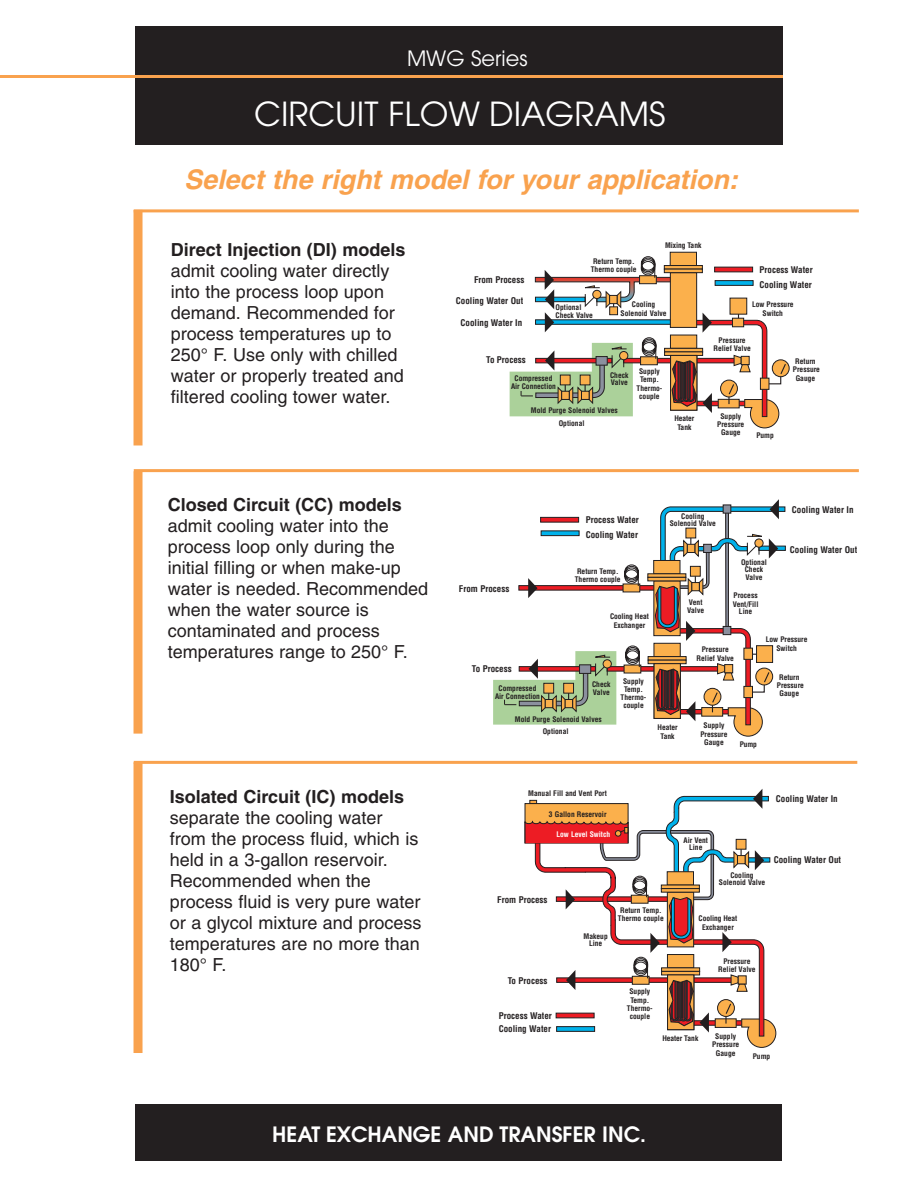
<style>
.page{position:relative;width:918px;height:1188px;background:#fff}
.page>*{position:absolute;margin:0;border:0;box-sizing:border-box;transform-origin:0 0}
.t1{font:33px "Avant Garde";color:#fff}
.t2{font:italic 700 27px "Helvetica";color:#f9a24e}
.t3{font:600 21px "Avant Garde";color:#fff}
.t4{font:21px "Avant Garde";color:#fff}
.t5{font:18px/21px "Helvetica";color:#231f20}
.t6{font:700 18px "Helvetica";color:#231f20}
.t7{font:700 condensed 9px/15px "Helvetica";color:#231f20}
.t8{font:700 condensed 7.5px/8.2px "Helvetica";color:#231f20;text-align:center}
.t9{font:700 condensed 7.5px "Helvetica";color:#fff}
</style>
<div class="page">
<div style="left:134px;top:471px;width:9px;height:263px;background:#f9a24e"></div>
<div style="left:134px;top:210px;width:9px;height:235px;background:#f9a24e"></div>
<div style="left:134px;top:762px;width:9px;height:291px;background:#f9a24e"></div>
<hr style="left:134px;top:209px;width:725px;height:3px;background:#f9a24e">
<hr style="left:134px;top:469px;width:725px;height:3px;background:#f9a24e">
<hr style="left:134px;top:761px;width:723px;height:3px;background:#f9a24e">
<svg style="left:772px;top:359px;width:18px;height:18px"></svg>
<svg style="left:524px;top:789px;width:253px;height:259px"></svg>
<svg style="left:556px;top:1013px;width:38px;height:5px"></svg>
<svg style="left:556px;top:1026px;width:39px;height:6px"></svg>
<div style="left:135px;top:1105px;width:646px;height:56px;background:#231f20"></div>
<div style="left:135px;top:26px;width:648px;height:119px;background:#231f20"></div>
<hr style="left:0;top:75px;width:783px;height:3px;background:#f9a24e">
<svg style="left:510px;top:251px;width:277px;height:178px"></svg>
<svg style="left:493px;top:499px;width:293px;height:238px"></svg>
<h3 class="t4" style="left:407px;top:50px;width:122px">MWG Series</h3>
<h1 class="t1" style="left:254px;top:101px;width:413px">CIRCUIT FLOW DIAGRAMS</h1>
<h2 class="t2" style="left:184px;top:169px;width:555px">Select the right model for your application:</h2>
<h3 class="t6" style="left:171px;top:243px;width:236px">Direct Injection (DI) models</h3>
<h3 class="t5" style="left:171px;top:262px;width:235px">admit cooling water directly into the process loop upon demand. Recommended for process temperatures up to<br>250° F. Use only with chilled water or properly treated and filtered cooling tower water.</h3>
<h3 class="t6" style="left:168px;top:498px;width:236px">Closed Circuit (CC) models</h3>
<h3 class="t5" style="left:168px;top:516px;width:262px">admit cooling water into the process loop only during the initial filling or when make-up water is needed. Recommended when the water source is contaminated and process temperatures range to 250° F.</h3>
<h3 class="t6" style="left:170px;top:790px;width:236px">Isolated Circuit (IC) models</h3>
<h3 class="t5" style="left:170px;top:809px;width:253px">separate the cooling water from the process fluid, which is held in a 3-gallon reservoir.<br>Recommended when the process fluid is very pure water or a glycol mixture and process temperatures are no more than<br>180° F.</h3>
<p class="t7" style="left:474px;top:273px;width:52px">From Process</p>
<p class="t7" style="left:456px;top:294px;width:69px">Cooling Water Out</p>
<p class="t7" style="left:460px;top:316px;width:63px">Cooling Water In</p>
<p class="t7" style="left:486px;top:353px;width:41px">To Process</p>
<p class="t8" style="left:591px;top:257px;width:47px;text-align:left">Return Temp.<br>Thermo couple</p>
<p class="t8" style="left:665px;top:242px;width:38px">Mixing Tank</p>
<p class="t8" style="left:556px;top:304px;width:39px;line-height:7.5px;text-align:left">Optional<br>Check Valve</p>
<p class="t8" style="left:621px;top:301px;width:48px">Cooling<br>Solenoid Valve</p>
<p class="t8" style="left:511px;top:375px;width:46px;line-height:7.5px">Compressed<br>Air Connection</p>
<p class="t8" style="left:610px;top:372px;width:20px;line-height:7.5px;text-align:left">Check<br>Valve</p>
<p class="t8" style="left:531px;top:407px;width:88px">Mold Purge Solenoid Valves</p>
<p class="t8" style="left:559px;top:419px;width:27px">Optional</p>
<p class="t8" style="left:637px;top:368px;width:27px">Supply<br>Temp.<br>Thermo&shy;couple</p>
<p class="t8" style="left:674px;top:415px;width:22px;line-height:9px">Heater<br>Tank</p>
<p class="t7" style="left:760px;top:263px;width:55px">Process Water<br>Cooling Water</p>
<p class="t8" style="left:752px;top:301px;width:43px;line-height:9px">Low Pressure<br>Switch</p>
<p class="t8" style="left:713px;top:337px;width:39px">Pressure<br>Relief Valve</p>
<p class="t8" style="left:717px;top:413px;width:29px">Supply<br>Pressure<br>Gauge</p>
<p class="t8" style="left:757px;top:431px;width:19px">Pump</p>
<p class="t8" style="left:793px;top:358px;width:29px">Return<br>Pressure<br>Gauge</p>
<p class="t7" style="left:459px;top:582px;width:52px">From Process</p>
<p class="t7" style="left:472px;top:662px;width:41px">To Process</p>
<p class="t8" style="left:495px;top:685px;width:46px;line-height:7.5px">Compressed<br>Air Connection</p>
<p class="t7" style="left:586px;top:513px;width:55px">Process Water<br>Cooling Water</p>
<p class="t8" style="left:575px;top:567px;width:47px;text-align:left">Return Temp.<br>Thermo couple</p>
<p class="t8" style="left:610px;top:612px;width:40px;line-height:9px">Cooling Heat<br>Exchanger</p>
<p class="t8" style="left:592px;top:681px;width:20px;line-height:7.5px;text-align:left">Check<br>Valve</p>
<p class="t8" style="left:621px;top:677px;width:27px">Supply<br>Temp.<br>Thermo&shy;couple</p>
<p class="t8" style="left:515px;top:716px;width:88px">Mold Purge Solenoid Valves</p>
<p class="t8" style="left:543px;top:728px;width:27px">Optional</p>
<p class="t8" style="left:670px;top:513px;width:48px;line-height:7.5px">Cooling<br>Solenoid Valve</p>
<p class="t8" style="left:741px;top:559px;width:27px;line-height:7.5px">Optional<br>Check<br>Valve</p>
<p class="t8" style="left:687px;top:599px;width:18px;line-height:7.5px;text-align:left">Vent<br>Valve</p>
<p class="t8" style="left:733px;top:592px;width:27px;line-height:7.8px">Process<br>Vent/Fill<br>Line</p>
<p class="t7" style="left:792px;top:503px;width:63px">Cooling Water In</p>
<p class="t7" style="left:790px;top:543px;width:69px">Cooling Water Out</p>
<p class="t8" style="left:658px;top:723px;width:22px;line-height:9px">Heater<br>Tank</p>
<p class="t8" style="left:697px;top:646px;width:39px">Pressure<br>Relief Valve</p>
<p class="t8" style="left:766px;top:635px;width:43px;line-height:9px">Low Pressure<br>Switch</p>
<p class="t8" style="left:777px;top:673px;width:29px">Return<br>Pressure<br>Gauge</p>
<p class="t8" style="left:700px;top:722px;width:29px">Supply<br>Pressure<br>Gauge</p>
<p class="t8" style="left:740px;top:741px;width:19px">Pump</p>
<p class="t8" style="left:528px;top:790px;width:80px">Manual Fill and Vent Port</p>
<p class="t8" style="left:549px;top:810px;width:59px">3 Gallon Reservoir</p>
<p class="t9" style="left:556px;top:831px;width:55px">Low Level Switch</p>
<p class="t7" style="left:497px;top:893px;width:52px">From Process</p>
<p class="t7" style="left:776px;top:792px;width:63px">Cooling Water In</p>
<p class="t8" style="left:684px;top:837px;width:26px;line-height:7.5px">Air Vent<br>Line</p>
<p class="t8" style="left:719px;top:872px;width:48px;line-height:7.5px">Cooling<br>Solenoid Valve</p>
<p class="t7" style="left:774px;top:853px;width:69px">Cooling Water Out</p>
<p class="t7" style="left:508px;top:974px;width:41px">To Process</p>
<p class="t7" style="left:499px;top:1009px;width:55px;line-height:13.5px">Process Water<br>Cooling Water</p>
<p class="t8" style="left:584px;top:933px;width:26px;line-height:7.5px">Makeup<br>Line</p>
<p class="t8" style="left:618px;top:907px;width:47px;text-align:left">Return Temp.<br>Thermo couple</p>
<p class="t8" style="left:627px;top:988px;width:27px">Supply<br>Temp.<br>Thermo&shy;couple</p>
<p class="t8" style="left:699px;top:914px;width:40px;line-height:9px">Cooling Heat<br>Exchanger</p>
<p class="t8" style="left:718px;top:958px;width:39px">Pressure<br>Relief Valve</p>
<p class="t8" style="left:662px;top:1035px;width:37px">Heater Tank</p>
<p class="t8" style="left:712px;top:1033px;width:29px">Supply<br>Pressure<br>Gauge</p>
<p class="t8" style="left:753px;top:1052px;width:19px">Pump</p>
<h3 class="t3" style="left:272px;top:1126px;width:375px">HEAT EXCHANGE AND TRANSFER INC.</h3>
</div>
